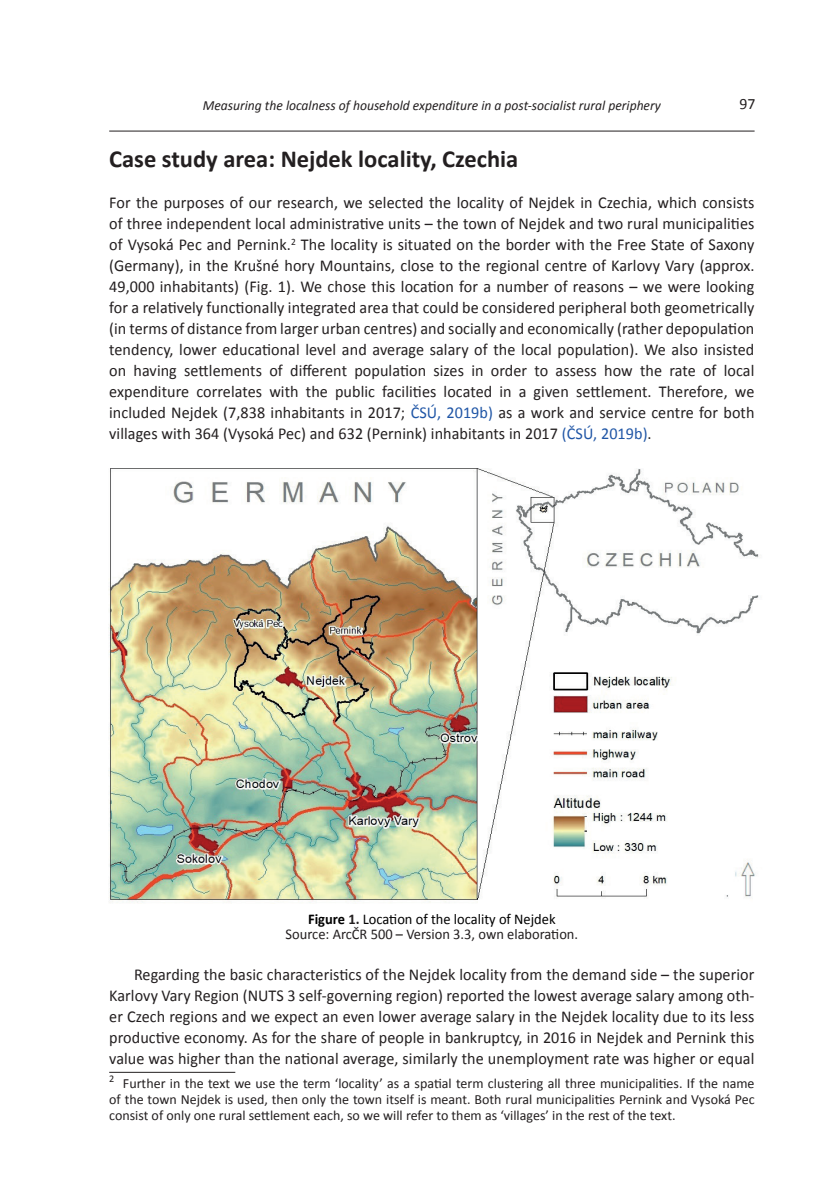
<style>
.page{position:relative;width:839px;height:1201px;background:#fff}
.page>*{position:absolute;margin:0;border:0;box-sizing:border-box;transform-origin:0 0}
.t1{font:700 24.5px "Calibri";color:#231f20}
.t2{font:16.62px/21px "Calibri";letter-spacing:.005em;color:#231f20;text-align:justify}
.t3{font:15.75px "Calibri";color:#231f20}
.t4{font:14.88px/15.8px "Calibri";color:#231f20;text-align:center}
.t5{font:14px/15.8px "Calibri";color:#231f20;text-align:justify}
.t6{font:italic 14px "Calibri";color:#231f20}
.s1{color:#2056a6}
.s2{font-weight:700;color:#000001}
.s3{font-weight:700}
.s4{color:#000001}
</style>
<div class="page">
<hr style="left:109px;top:131px;width:645px;height:1px;background:#231f20">
<img style="left:108px;top:468px;width:651px;height:435px">
<hr style="left:109px;top:1071px;width:126px;height:1px;background:#231f20">
<p class="t6" style="left:203px;top:96px;width:459px">Measuring the localness of household expenditure in a post-socialist rural periphery</p>
<p class="t3" style="left:739px;top:94px;width:17px">97</p>
<h1 class="t1" style="left:109px;top:143px;width:410px">Case study area: Nejdek locality, Czechia</h1>
<p class="t2" style="left:109px;top:192px;width:646px">For the purposes of our research, we selected the locality of Nejdek in Czechia, which consists of three independent local administrative units – the town of Nejdek and two rural municipalities of Vysoká Pec and Pernink.<sup>2</sup> The locality is situated on the border with the Free State of Saxony (Germany), in the Krušné hory Mountains, close to the regional centre of Karlovy Vary (approx.<br>49,000 inhabitants) (Fig. 1). We chose this location for a number of reasons – we were looking for a relatively functionally integrated area that could be considered peripheral both geometrically (in terms of distance from larger urban centres) and socially and economically (rather depopulation tendency, lower educational level and average salary of the local population). We also insisted on having settlements of different population sizes in order to assess how the rate of local expenditure correlates with the public facilities located in a given settlement. Therefore, we included Nejdek (7,838 inhabitants in 2017; <span class="s1">ČSÚ, 2019b)</span> as a work and service centre for both villages with 364 (Vysoká Pec) and 632 (Pernink) inhabitants in 2017 <span class="s1">(ČSÚ, 2019b)</span>.</p>
<p class="t4" style="left:285px;top:910px;width:294px"><span class="s2">Figure</span> <span class="s3">1.</span> <span class="s4">Location of the locality of Nejdek<br></span>Source: ArcČR 500 – Version 3.3, own elaboration.</p>
<p class="t2" style="left:109px;top:964px;width:646px;text-indent:25px">Regarding the basic characteristics of the Nejdek locality from the demand side – the superior Karlovy Vary Region (NUTS 3 self-governing region) reported the lowest average salary among oth&shy;er Czech regions and we expect an even lower average salary in the Nejdek locality due to its less productive economy. As for the share of people in bankruptcy, in 2016 in Nejdek and Pernink this value was higher than the national average, similarly the unemployment rate was higher or equal</p>
<p class="t5" style="left:109px;top:1075px;width:646px"><sup>2</sup> Further in the text we use the term ‘locality’ as a spatial term clustering all three municipalities. If the name of the town Nejdek is used, then only the town itself is meant. Both rural municipalities Pernink and Vysoká Pec consist of only one rural settlement each, so we will refer to them as ‘villages’ in the rest of the text.</p>
</div>
